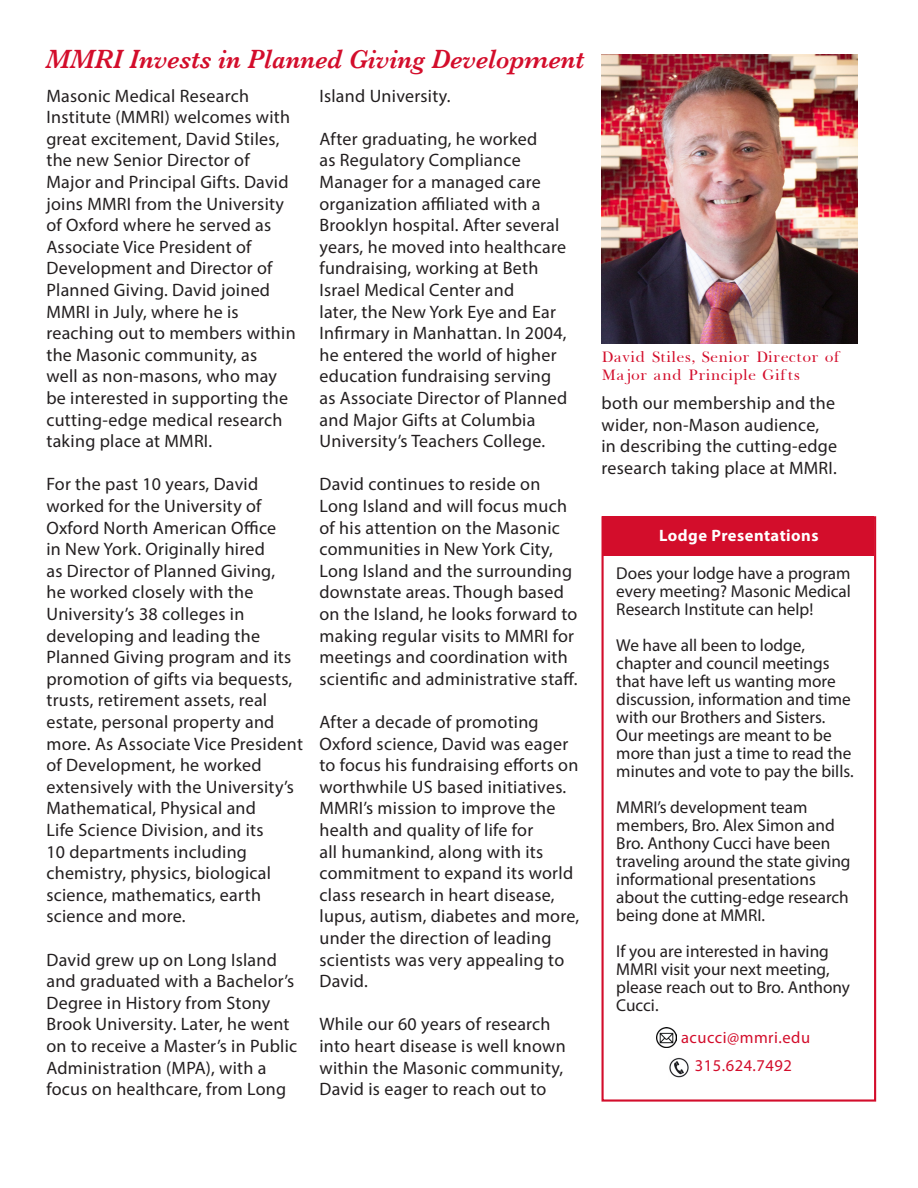
<style>
.page{position:relative;width:918px;height:1188px;background:#fff}
.page>*{position:absolute;margin:0;border:0;box-sizing:border-box;transform-origin:0 0}
.Headline{font:italic 600 27px "Baskerville";color:#d30d2b;scale:.95 1}
.Body_Copy{font:18px/21.6px "Myriad Pro";letter-spacing:.015em;color:#231f20}
.Red_Photo_Caption{font:300 18px/18px "Baskerville";color:#d30d2b}
.Body_Copy-2{font:17.25px/18px "Myriad Pro";color:#231f20}
.Photo_Caption{font:16.5px "Myriad Pro";letter-spacing:.03em;color:#d30d2b}
.Photo_Caption-2{font:700 16.5px "Myriad Pro";letter-spacing:.03em;color:#fff}
</style>
<div class="page">
<img style="left:602px;top:54px;width:256px;height:289px">
<div style="left:602px;top:516px;width:272px;height:40px;background:#d30d2b"></div>
<div style="left:602px;top:516px;width:274px;height:586px;border:2px solid #d30d2b"></div>
<img style="left:657px;top:1028px;width:19px;height:19px">
<img style="left:669px;top:1058px;width:20px;height:20px">
<p class="Headline" style="left:46px;top:43px;width:568px">MMRI Invests in Planned Giving Development</p>
<p class="Body_Copy" style="left:46px;top:84px;width:251px">Masonic Medical Research<br>Institute (MMRI) welcomes with great excitement, David Stiles, the new Senior Director of<br>Major and Principal Gifts. David joins MMRI from the University of Oxford where he served as<br>Associate Vice President of<br>Development and Director of<br>Planned Giving. David joined<br>MMRI in July, where he is reaching out to members within the Masonic community, as<br>well as non-masons, who may be interested in supporting the cutting-edge medical research taking place at MMRI.</p>
<p class="Body_Copy" style="left:46px;top:473px;width:258px">For the past 10 years, David worked for the University of<br>Oxford North American Office<br>in New York. Originally hired<br>as Director of Planned Giving,<br>he worked closely with the<br>University’s 38 colleges in developing and leading the<br>Planned Giving program and its promotion of gifts via bequests, trusts, retirement assets, real estate, personal property and more. As Associate Vice President of Development, he worked extensively with the University’s<br>Mathematical, Physical and<br>Life Science Division, and its<br>10 departments including chemistry, physics, biological science, mathematics, earth science and more.</p>
<p class="Body_Copy" style="left:46px;top:948px;width:252px">David grew up on Long Island and graduated with a Bachelor’s<br>Degree in History from Stony<br>Brook University. Later, he went on to receive a Master’s in Public<br>Administration (MPA), with a focus on healthcare, from Long</p>
<p class="Body_Copy" style="left:320px;top:84px;width:133px">Island University.</p>
<p class="Body_Copy" style="left:320px;top:128px;width:249px">After graduating, he worked<br>as Regulatory Compliance<br>Manager for a managed care organization affiliated with a<br>Brooklyn hospital. After several years, he moved into healthcare fundraising, working at Beth<br>Israel Medical Center and<br>later, the New York Eye and Ear<br>Infirmary in Manhattan. In 2004, he entered the world of higher education fundraising serving as Associate Director of Planned and Major Gifts at Columbia<br>University’s Teachers College.</p>
<p class="Body_Copy" style="left:320px;top:473px;width:259px">David continues to reside on<br>Long Island and will focus much of his attention on the Masonic communities in New York City,<br>Long Island and the surrounding downstate areas. Though based on the Island, he looks forward to making regular visits to MMRI for meetings and coordination with scientific and administrative staff.</p>
<p class="Body_Copy" style="left:320px;top:711px;width:261px">After a decade of promoting<br>Oxford science, David was eager to focus his fundraising efforts on worthwhile US based initiatives.<br>MMRI’s mission to improve the health and quality of life for<br>all humankind, along with its commitment to expand its world class research in heart disease, lupus, autism, diabetes and more, under the direction of leading scientists was very appealing to<br>David.</p>
<p class="Body_Copy" style="left:320px;top:1013px;width:248px">While our 60 years of research into heart disease is well known within the Masonic community,<br>David is eager to reach out to</p>
<p class="Red_Photo_Caption" style="left:602px;top:348px;width:242px">David Stiles, Senior Director of<br>Major and Principle Gifts</p>
<p class="Body_Copy" style="left:602px;top:392px;width:237px">both our membership and the wider, non-Mason audience, in describing the cutting-edge research taking place at MMRI.</p>
<p class="Photo_Caption-2" style="left:659px;top:525px;width:161px">Lodge Presentations</p>
<p class="Body_Copy-2" style="left:616px;top:564px;width:236px;text-align:justify">Does your lodge have a program every meeting? Masonic Medical Research Institute can help!</p>
<p class="Body_Copy-2" style="left:616px;top:636px;width:239px">We have all been to lodge, chapter and council meetings that have left us wanting more discussion, information and time with our Brothers and Sisters.<br>Our meetings are meant to be more than just a time to read the minutes and vote to pay the bills.</p>
<p class="Body_Copy-2" style="left:616px;top:798px;width:236px">MMRI’s development team members, Bro. Alex Simon and<br>Bro. Anthony Cucci have been traveling around the state giving informational presentations about the cutting-edge research being done at MMRI.</p>
<p class="Body_Copy-2" style="left:616px;top:942px;width:235px">If you are interested in having<br>MMRI visit your next meeting, please reach out to Bro. Anthony<br>Cucci.</p>
<p class="Photo_Caption" style="left:681px;top:1027px;width:130px">acucci@mmri.edu</p>
<p class="Photo_Caption" style="left:695px;top:1056px;width:98px">315.624.7492</p>
</div>
